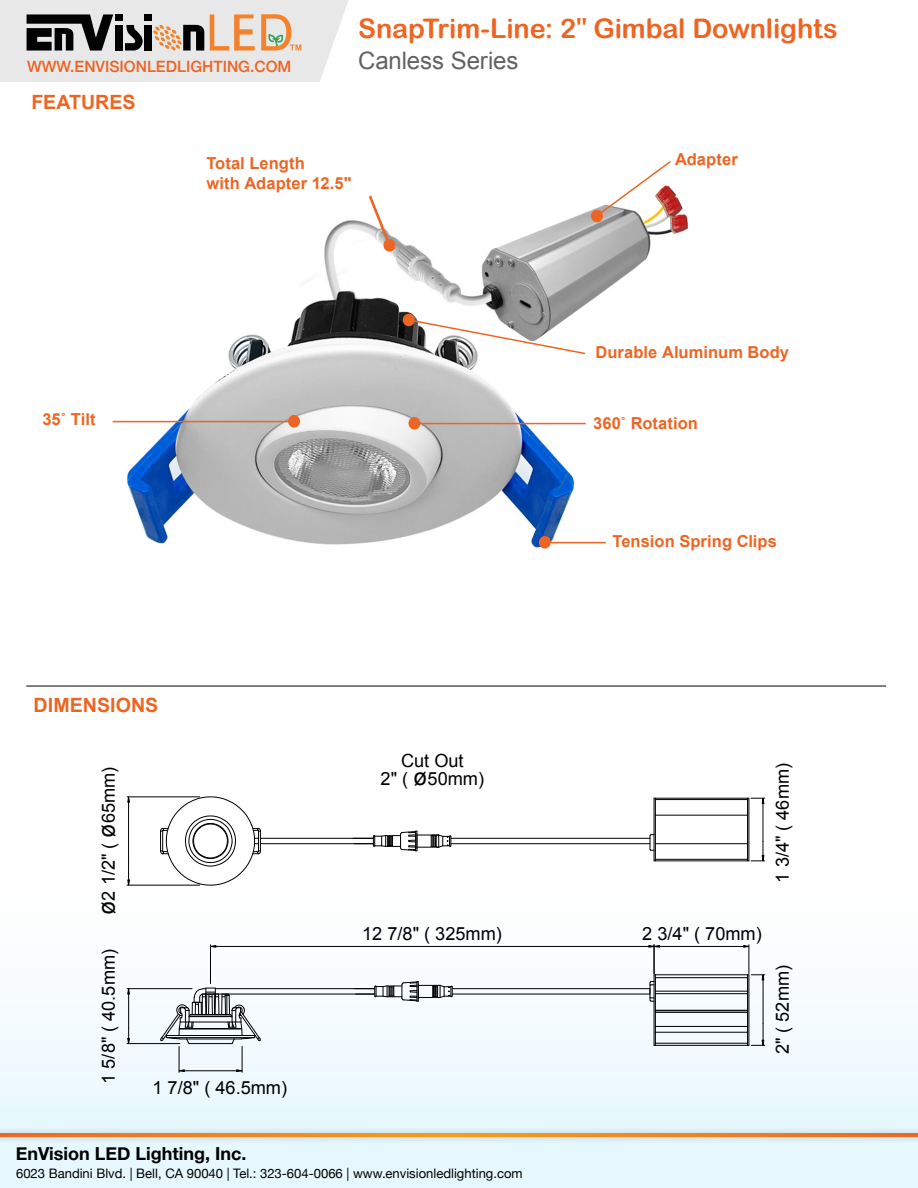
<style>
.page{position:relative;width:918px;height:1188px;background:#fff}
.page>*{position:absolute;margin:0;border:0;box-sizing:border-box;transform-origin:0 0}
.t1{font:27px "Arial Rounded MT Bold";letter-spacing:-.005em;color:#ec6523}
.t2{font:24px "Arial";letter-spacing:-.005em;color:#616264}
.t3{font:23.4px "Arial";color:#000}
.t4{font:700 19.65px "Arial";color:#ec6523}
.t5{font:18.15px/18.6px "Arial";color:#000}
.t6{font:700 18px "Helvetica Neue";color:#000}
.t7{font:700 16.5px/19.8px "Arial";letter-spacing:.005em;color:#ec6523}
.t8{font:500 15.6px "Helvetica Neue";color:#ec6523}
.t9{font:13.05px "Helvetica Neue";color:#000}
.s1{font-family:"Century Gothic Pro";font-weight:700}
</style>
<div class="page">
<img style="left:114px;top:190px;width:574px;height:359px">
<div style="left:0;top:867px;width:918px;height:321px;background:linear-gradient(to right,#f2fbfd,#f2fafd)"></div>
<hr style="left:26px;top:686px;width:860px;height:1px;background:#000">
<div style="left:403px;top:314px;width:12px;height:12px;background:#ec6524;border-radius:50%"></div>
<div style="left:591px;top:210px;width:12px;height:12px;background:#ec6524;border-radius:50%"></div>
<div style="left:383px;top:239px;width:12px;height:13px;background:#ec6524;border-radius:50%"></div>
<div style="left:408px;top:417px;width:12px;height:13px;background:#ec6524;border-radius:50%"></div>
<div style="left:539px;top:536px;width:12px;height:13px;background:#ec6524;border-radius:50%"></div>
<div style="left:288px;top:415px;width:12px;height:13px;background:#ec6524;border-radius:50%"></div>
<svg style="left:409px;top:318px;width:178px;height:37px"></svg>
<svg style="left:594px;top:161px;width:78px;height:57px"></svg>
<svg style="left:367px;top:193px;width:25px;height:54px"></svg>
<hr style="left:416px;top:423px;width:170px;height:1px;background:#ec6523">
<hr style="left:543px;top:542px;width:63px;height:1px;background:#ec6523">
<hr style="left:113px;top:421px;width:181px;height:1px;background:#ec6523">
<div style="left:0;top:1126px;width:918px;height:18px;background:#000;opacity:.28"></div>
<svg style="left:0;top:1134px;width:918px;height:3px;background:#f08320"></svg>
<hr style="left:203px;top:994px;width:172px;height:1px;background:#000">
<hr style="left:452px;top:994px;width:198px;height:1px;background:#000">
<hr style="left:215px;top:988px;width:160px;height:1px;background:#000">
<hr style="left:452px;top:988px;width:198px;height:1px;background:#000">
<svg style="left:354px;top:981px;width:99px;height:21px"></svg>
<svg style="left:650px;top:834px;width:4px;height:17px"></svg>
<hr style="left:451px;top:838px;width:199px;height:1px;background:#000">
<hr style="left:260px;top:838px;width:113px;height:1px;background:#000">
<hr style="left:451px;top:843px;width:199px;height:1px;background:#000">
<hr style="left:260px;top:843px;width:113px;height:1px;background:#000">
<svg style="left:160px;top:797px;width:101px;height:88px"></svg>
<svg style="left:353px;top:831px;width:99px;height:21px"></svg>
<hr style="left:127px;top:797px;width:73px;height:1px;background:#000">
<hr style="left:127px;top:885px;width:73px;height:1px;background:#000">
<svg style="left:127px;top:796px;width:3px;height:7px"></svg>
<hr style="left:127px;top:988px;width:65px;height:1px;background:#000">
<hr style="left:127px;top:1043px;width:53px;height:1px;background:#000">
<hr style="left:654px;top:798px;width:1px;height:63px;background:#000">
<hr style="left:655px;top:798px;width:1px;height:63px;background:#000">
<hr style="left:654px;top:861px;width:95px;height:1px;background:#000">
<hr style="left:655px;top:859px;width:93px;height:1px;background:#000">
<hr style="left:655px;top:843px;width:93px;height:1px;background:#000">
<hr style="left:655px;top:815px;width:93px;height:1px;background:#000">
<hr style="left:655px;top:799px;width:93px;height:1px;background:#000">
<hr style="left:654px;top:798px;width:95px;height:1px;background:#000">
<hr style="left:747px;top:798px;width:1px;height:63px;background:#000">
<hr style="left:749px;top:798px;width:1px;height:63px;background:#000">
<svg style="left:650px;top:981px;width:4px;height:21px"></svg>
<hr style="left:654px;top:975px;width:1px;height:70px;background:#000">
<hr style="left:655px;top:975px;width:1px;height:70px;background:#000">
<hr style="left:654px;top:975px;width:95px;height:1px;background:#000">
<hr style="left:655px;top:977px;width:93px;height:1px;background:#000">
<hr style="left:655px;top:991px;width:93px;height:1px;background:#000">
<hr style="left:655px;top:993px;width:93px;height:1px;background:#000">
<hr style="left:655px;top:1010px;width:93px;height:1px;background:#000">
<hr style="left:655px;top:1011px;width:93px;height:1px;background:#000">
<hr style="left:655px;top:1012px;width:93px;height:1px;background:#000">
<hr style="left:655px;top:1026px;width:93px;height:1px;background:#000">
<hr style="left:655px;top:1032px;width:93px;height:1px;background:#000">
<hr style="left:655px;top:1043px;width:93px;height:1px;background:#000">
<hr style="left:654px;top:1045px;width:95px;height:1px;background:#000">
<hr style="left:747px;top:975px;width:1px;height:70px;background:#000">
<hr style="left:749px;top:975px;width:1px;height:70px;background:#000">
<svg style="left:751px;top:797px;width:14px;height:7px"></svg>
<hr style="left:763px;top:804px;width:1px;height:38px;background:#000">
<svg style="left:751px;top:842px;width:14px;height:20px"></svg>
<hr style="left:763px;top:980px;width:1px;height:43px;background:#000">
<svg style="left:751px;top:1023px;width:14px;height:24px"></svg>
<hr style="left:128px;top:802px;width:1px;height:57px;background:#000">
<svg style="left:127px;top:859px;width:3px;height:28px"></svg>
<hr style="left:128px;top:994px;width:1px;height:34px;background:#000">
<svg style="left:127px;top:987px;width:3px;height:7px"></svg>
<svg style="left:127px;top:1028px;width:3px;height:18px"></svg>
<svg style="left:160px;top:988px;width:101px;height:84px"></svg>
<hr style="left:659px;top:946px;width:85px;height:1px;background:#000">
<svg style="left:743px;top:945px;width:22px;height:35px"></svg>
<hr style="left:210px;top:945px;width:1px;height:39px;background:#000">
<hr style="left:216px;top:946px;width:433px;height:1px;background:#000">
<svg style="left:648px;top:945px;width:12px;height:29px"></svg>
<svg style="left:208px;top:945px;width:8px;height:3px"></svg>
<svg style="left:0;top:0;width:348px;height:82px;background:#cec9c5"></svg>
<p class="t8" style="left:27px;top:54px;width:266px">WWW.ENVISIONLEDLIGHTING.COM</p>
<p class="t4" style="left:31px;top:89px;width:106px">FEATURES</p>
<h1 class="t1" style="left:358px;top:13px;width:481px">SnapTrim-Line 2: <span class="s1">"</span> Gimbal Downlights</h1>
<h2 class="t2" style="left:358px;top:44px;width:162px">Canless Series</h2>
<p class="t7" style="left:206px;top:154px;width:147px">Total Length<br>with Adapter 12.5"</p>
<p class="t7" style="left:675px;top:150px;width:64px">Adapter</p>
<p class="t7" style="left:42px;top:410px;width:55px">35˚ Tilt</p>
<p class="t4" style="left:34px;top:692px;width:126px">DIMENSIONS</p>
<p class="t5" style="left:99px;top:823px;width:58px;rotate:-90deg">65mm(</p>
<p class="t3" style="left:91px;top:838px;width:16px;rotate:-90deg">ø</p>
<p class="t5" style="left:99px;top:901px;width:59px;rotate:-90deg">2 1/2 )"</p>
<p class="t3" style="left:91px;top:915px;width:16px;rotate:-90deg">ø</p>
<p class="t5" style="left:99px;top:1084px;width:136px;rotate:-90deg">1 5/8" ( 40.5mm(</p>
<p class="t5" style="left:152px;top:1079px;width:136px">1 7/8" ( 46.5mm(</p>
<p class="t6" style="left:16px;top:1140px;width:232px">EnVision LED Lighting, Inc.</p>
<p class="t5" style="left:428px;top:751px;width:58px;text-indent:-27px">Cut Out<br>50mm(</p>
<p class="t5" style="left:381px;top:770px;width:29px">2" (</p>
<p class="t3" style="left:413px;top:762px;width:16px">ø</p>
<p class="t5" style="left:362px;top:924px;width:141px">12 7/8" ( 325mm)</p>
<p class="t7" style="left:595px;top:343px;width:195px">Durable Aluminum Body</p>
<p class="t7" style="left:593px;top:414px;width:106px">360˚ Rotation</p>
<p class="t7" style="left:613px;top:531px;width:166px">Tension Spring Clips</p>
<p class="t5" style="left:773px;top:883px;width:121px;rotate:-90deg">1 3/4" ( 46mm(</p>
<p class="t5" style="left:642px;top:924px;width:121px">2 3/4" ( 70mm(</p>
<p class="t5" style="left:773px;top:1054px;width:91px;rotate:-90deg">2" ( 52mm)</p>
<p class="t9" style="left:16px;top:1164px;width:508px">6023 Bandini Blvd. | Bell, CA 90040 | Tel.: 323-604-0066 | www.envisionledlighting.com</p>
</div>
